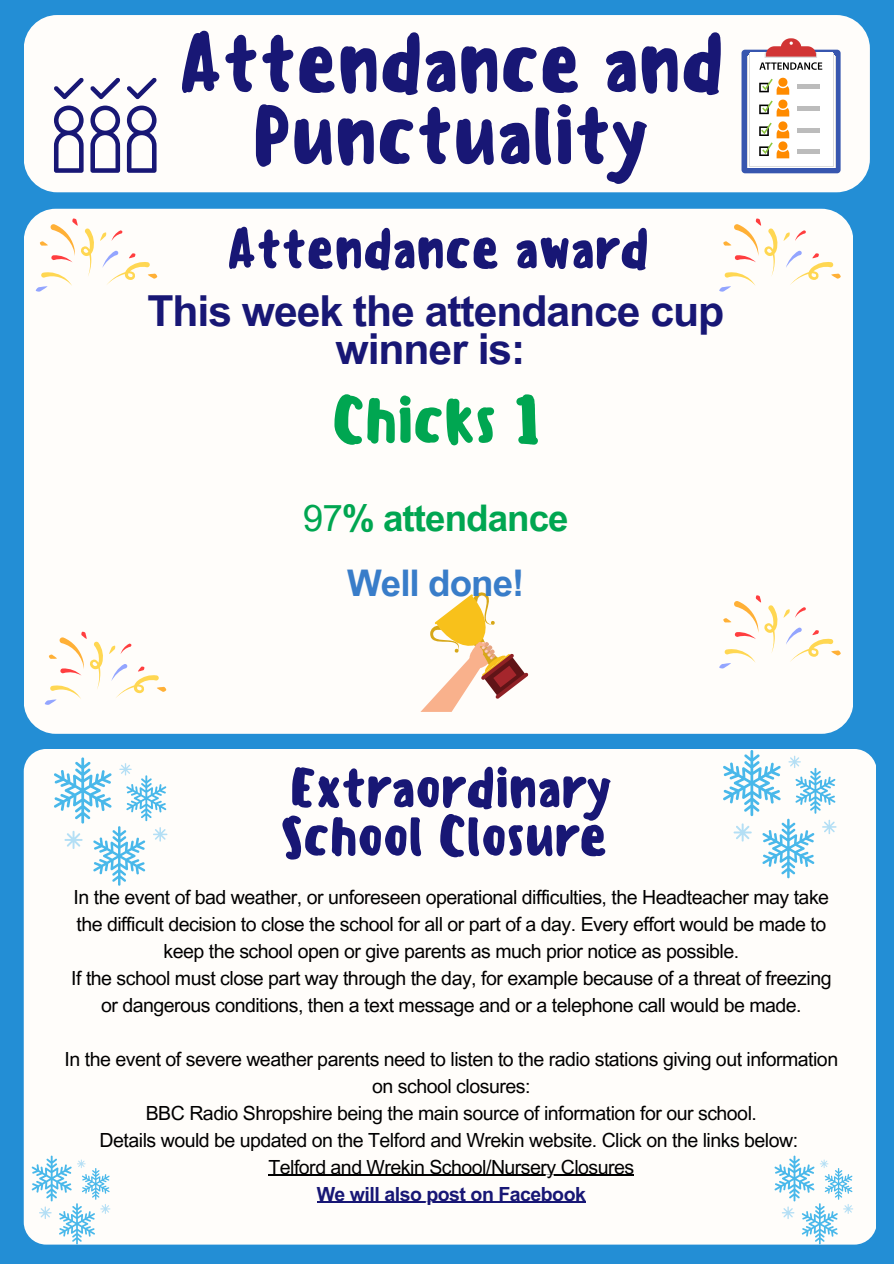
<style>
.page{position:relative;width:894px;height:1264px;background:#fff}
.page>*{position:absolute;margin:0;border:0;box-sizing:border-box;transform-origin:0 0}
.t1{font:500 80.7px/72px "Sensei";letter-spacing:-.025em;color:#181775;text-align:center}
.t2{font:500 63.75px "Sensei";letter-spacing:-.025em;color:#00a651}
.t3{font:500 54.75px/48.3px "Sensei";letter-spacing:-.025em;color:#181775}
.t4{font:700 42.75px/38.2px "Arial MT Pro";letter-spacing:-.025em;color:#181775;text-align:center}
.t5{font:700 36.75px "Arial MT Pro";letter-spacing:-.025em;color:#00a651}
.t6{font:700 36.75px "Arial MT Pro";letter-spacing:-.025em;color:#397dc9}
.t7{font:19.5px/27px "Arial MT Pro";letter-spacing:-.025em;color:#000;text-align:center}
.t8{font:700 19.5px "Arial MT Pro";letter-spacing:-.025em;color:#181775}
.s1{font-weight:400}
</style>
<div class="page">
<div style="left:0;top:0;width:893px;height:1263px;background:#238ed5"></div>
<div style="left:24px;top:15px;width:845px;height:177px;background:#fffdfa;border-radius:33px"></div>
<svg style="left:54px;top:78px;width:103px;height:95px"></svg>
<div style="left:24px;top:209px;width:828px;height:524px;background:#fffdfa;border-radius:32px"></div>
<svg style="left:420px;top:592px;width:108px;height:120px"></svg>
<svg style="left:36px;top:218px;width:121px;height:74px"></svg>
<svg style="left:719px;top:595px;width:121px;height:73px"></svg>
<svg style="left:45px;top:631px;width:121px;height:74px"></svg>
<svg style="left:741px;top:38px;width:99px;height:135px"></svg>
<svg style="left:719px;top:218px;width:121px;height:74px"></svg>
<div style="left:24px;top:749px;width:851px;height:495px;background:#fffdfa;border-radius:22px"></div>
<svg style="left:54px;top:757px;width:113px;height:128px"></svg>
<hr style="left:268px;top:1174px;width:365px;height:1px;background:#000">
<hr style="left:316px;top:1201px;width:269px;height:1px;background:#181775">
<svg style="left:723px;top:750px;width:113px;height:128px"></svg>
<svg style="left:774px;top:1155px;width:78px;height:89px"></svg>
<svg style="left:32px;top:1155px;width:78px;height:89px"></svg>
<h3 class="t1" style="left:178px;top:28px;width:548px">Attendance and<br>Punctuality</h3>
<p class="t3" style="left:226px;top:225px;width:424px">Attendance award</p>
<h1 class="t4" style="left:147px;top:297px;width:578px">This week the attendance cup winner is:</h1>
<p class="t2" style="left:331px;top:382px;width:211px">Chicks 1</p>
<p class="t5" style="left:303px;top:504px;width:267px"><span class="s1">97</span>% attendance</p>
<p class="t6" style="left:347px;top:569px;width:179px">Well done!</p>
<h4 class="t3" style="left:279px;top:764px;width:335px">Extraordinary<br>School Closure</h4>
<h2 class="t7" style="left:74px;top:885px;width:756px">In the event of bad weather, or unforeseen operational difficulties, the Headteacher may take the difficult decision to close the school for all or part of a day. Every effort would be made to keep the school open or give parents as much prior notice as possible.</h2>
<h6 class="t7" style="left:71px;top:966px;width:761px">If the school must close part way through the day, for example because of a threat of freezing or dangerous conditions, then a text message and or a telephone call would be made.</h6>
<h5 class="t7" style="left:65px;top:1047px;width:774px">In the event of severe weather parents need to listen to the radio stations giving out information on school closures:</h5>
<p class="t7" style="left:146px;top:1101px;width:612px">BBC Radio Shropshire being the main source of information for our school.</p>
<p class="t7" style="left:100px;top:1128px;width:699px">Details would be updated on the Telford and Wrekin website. Click on the links below:</p>
<p class="t7" style="left:268px;top:1155px;width:367px">Telford and Wrekin School/Nursery Closures</p>
<p class="t8" style="left:316px;top:1186px;width:271px">We will also post on Facebook</p>
</div>
